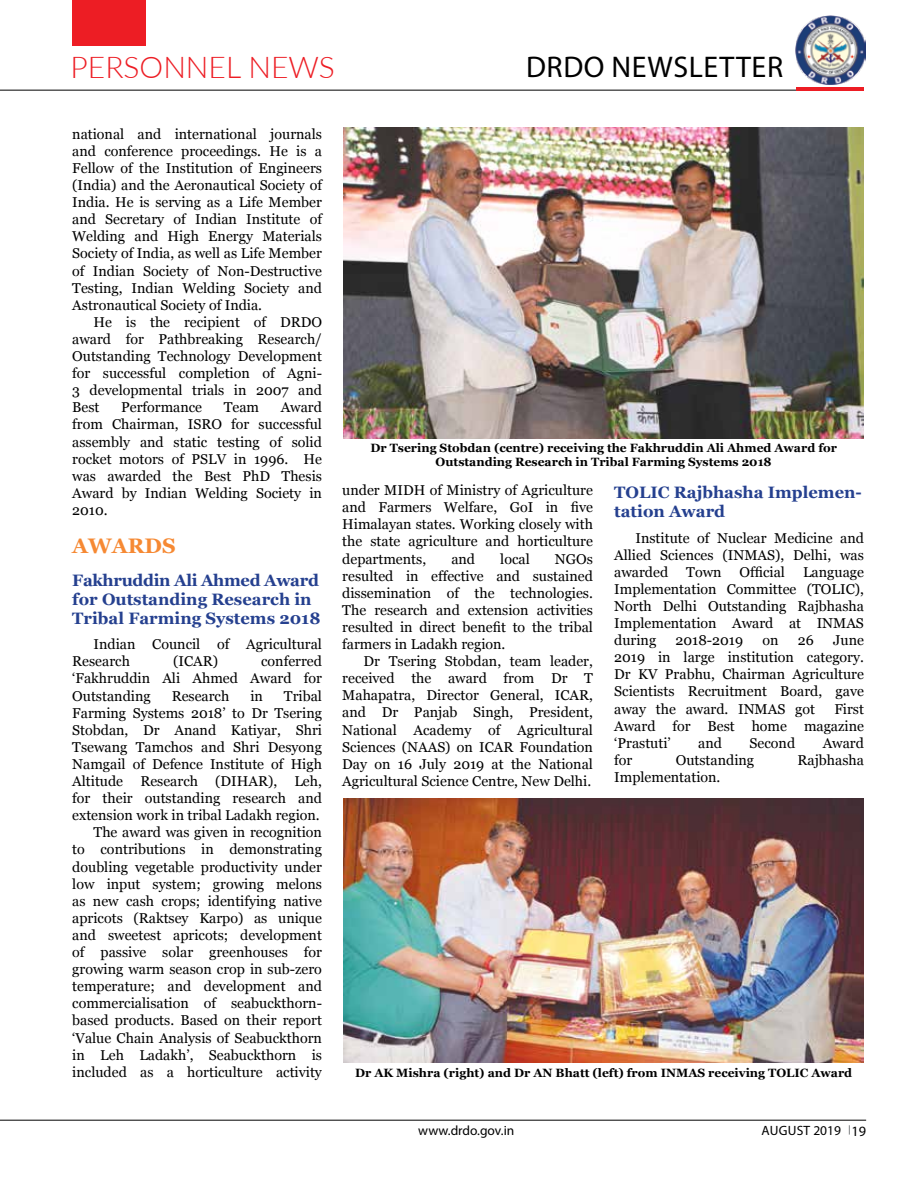
<style>
.page{position:relative;width:918px;height:1188px;background:#fff}
.page>*{position:absolute;margin:0;border:0;box-sizing:border-box;transform-origin:0 0}
.t1{font:30px "Myriad Pro";letter-spacing:.02em;color:#000}
.t2{font:300 30px "Lato";color:#ed1d24}
.t3{font:700 21px "Georgia";color:#f68933}
.t4{font:700 16.5px/18.9px "Georgia";color:#25408f}
.t5{font:14.25px/17.1px "Georgia";color:#000;text-align:justify}
.t6{font:13.5px "Myriad Pro";color:#000}
.t7{font:700 12px/13.5px "Georgia";color:#000;text-align:center}
.s1{font-size:14.25px}
</style>
<div class="page">
<hr style="left:0;top:90px;width:864px;height:1px;background:#000">
<hr style="left:0;top:1120px;width:866px;height:1px;background:#000">
<div style="left:72px;top:0;width:74px;height:46px;background:#ed1d24"></div>
<hr style="left:796px;top:87px;width:68px;height:3px;background:#ed1d24">
<img style="left:796px;top:15px;width:69px;height:69px">
<img style="left:343px;top:128px;width:521px;height:310px">
<img style="left:343px;top:799px;width:521px;height:263px">
<h1 class="t2" style="left:71px;top:47px;width:266px">PERSONNEL NEWS</h1>
<h1 class="t1" style="left:526px;top:48px;width:256px">DRDO newsletter</h1>
<p class="t5" style="left:72px;top:125px;width:251px">national and international journals and conference proceedings. He is a Fellow of the Institution of Engineers (India) and the Aeronautical Society of India. He is serving as a Life Member and Secretary of Indian Institute of Welding and High Energy Materials Society of India, as well as Life Member of Indian Society of Non-Destructive Testing, Indian Welding Society and Astronautical Society of India.</p>
<p class="t5" style="left:72px;top:313px;width:251px;text-indent:21px">He is the recipient of DRDO award for Pathbreaking Research/ Outstanding Technology Development for successful completion of Agni-3 developmental trials in 2007 and Best</p>
<p class="t5" style="left:72px;top:399px;width:251px;text-indent:208px">Award from Chairman, ISRO for successful assembly and static testing of solid rocket motors of PSLV in 1996. He was awarded the Best PhD Thesis Award by Indian Welding Society in 2010.</p>
<h2 class="t3" style="left:72px;top:530px;width:105px">AWARDS</h2>
<p class="t4" style="left:72px;top:570px;width:250px">Fakhruddin Ali Ahmed Award for Outstanding Research in<br>Tribal Farming Systems 2018</p>
<p class="t5" style="left:72px;top:636px;width:251px;text-indent:21px">Indian Council of Agricultural<br>Research</p>
<p class="t5" style="left:121px;top:399px;width:83px">Performance</p>
<p class="t5" style="left:224px;top:399px;width:37px">Team</p>
<p class="t5" style="left:72px;top:653px;width:251px;text-indent:189px">conferred ‘Fakhruddin Ali Ahmed Award for Outstanding</p>
<p class="t5" style="left:173px;top:653px;width:46px">(ICAR)</p>
<p class="t5" style="left:72px;top:687px;width:251px;text-align:right">Tribal<br>Farming Systems 2018’ to Dr Tsering Stobdan, Dr Anand Katiyar, Shri Tsewang Tamchos and Shri Desyong Namgail of Defence Institute of High Altitude Research (DIHAR), Leh, for their outstanding research and extension work in tribal Ladakh region.<br>The award was given in recognition<br>to contributions in demonstrating doubling vegetable productivity under low input system; growing melons as new cash crops; identifying native apricots (Raktsey Karpo) as unique and sweetest apricots; development of passive solar greenhouses for growing warm season crop in sub-zero temperature; and development and commercialisation of seabuckthorn&shy;based products. Based on their report ‘Value Chain Analysis of Seabuckthorn in Leh Ladakh’, Seabuckthorn is included as a horticulture activity</p>
<p class="t5" style="left:172px;top:687px;width:59px">Research</p>
<p class="t5" style="left:250px;top:687px;width:14px">in</p>
<p class="t7" style="left:370px;top:441px;width:468px">Dr Tsering Stobdan (centre) receiving the Fakhruddin Ali Ahmed Award for<br>Outstanding Research in Tribal Farming Systems 2018</p>
<p class="t5" style="left:342px;top:482px;width:252px">under MIDH of Ministry of Agriculture and Farmers Welfare, GoI in five Himalayan states. Working closely with the state agriculture and horticulture departments,</p>
<p class="t5" style="left:451px;top:550px;width:25px">and</p>
<p class="t5" style="left:500px;top:550px;width:31px">local</p>
<p class="t5" style="left:342px;top:550px;width:252px;text-indent:213px">NGOs resulted in effective and sustained dissemination of the technologies.<br>The research and extension activities resulted in direct benefit to the tribal farmers in Ladakh region.</p>
<p class="t5" style="left:342px;top:653px;width:252px;text-indent:21px">Dr Tsering Stobdan, team leader, received the award from Dr T Mahapatra, Director General, ICAR, and Dr Panjab Singh, President, National Academy of Agricultural Sciences (NAAS) on ICAR Foundation Day on 16 July 2019 at the National Agricultural Science Centre, New Delhi.</p>
<p class="t4" style="left:614px;top:482px;width:249px">TOLIC Rajbhasha Implemen&shy;tation Award</p>
<p class="t5" style="left:614px;top:529px;width:251px;text-indent:21px">Institute of Nuclear Medicine and Allied Sciences (INMAS), Delhi, was awarded</p>
<p class="t5" style="left:686px;top:563px;width:37px">Town</p>
<p class="t5" style="left:740px;top:563px;width:47px">Official</p>
<p class="t5" style="left:614px;top:563px;width:251px;text-indent:189px">Language Implementation Committee (TOLIC), North Delhi Outstanding Rajbhasha Implementation Award at INMAS during</p>
<p class="t5" style="left:676px;top:632px;width:69px">2018-2019</p>
<p class="t5" style="left:762px;top:632px;width:18px">on</p>
<p class="t5" style="left:798px;top:632px;width:18px">26</p>
<p class="t5" style="left:614px;top:632px;width:251px;text-indent:219px">June 2019 in large institution category.<br>Dr KV Prabhu, Chairman Agriculture Scientists Recruitment Board, gave away the award. INMAS got</p>
<p class="t5" style="left:614px;top:700px;width:251px;text-indent:220px">First Award for Best home magazine ‘Prastuti’</p>
<p class="t5" style="left:698px;top:734px;width:25px">and</p>
<p class="t5" style="left:750px;top:734px;width:47px">Second</p>
<p class="t5" style="left:823px;top:734px;width:43px">Award</p>
<p class="t5" style="left:614px;top:751px;width:20px">for</p>
<p class="t5" style="left:676px;top:751px;width:80px">Outstanding</p>
<p class="t5" style="left:798px;top:751px;width:68px">Rajbhasha</p>
<p class="t5" style="left:614px;top:768px;width:108px">Implementation.</p>
<p class="t7" style="left:355px;top:1065px;width:499px">Dr AK Mishra (right) and Dr AN Bhatt (left) from INMAS receiving TOLIC Award</p>
<p class="t6" style="left:418px;top:1123px;width:98px">www.drdo.gov.in</p>
<p class="t6" style="left:762px;top:1123px;width:106px">AUGUST 2019 <span class="s1">19</span></p>
</div>
